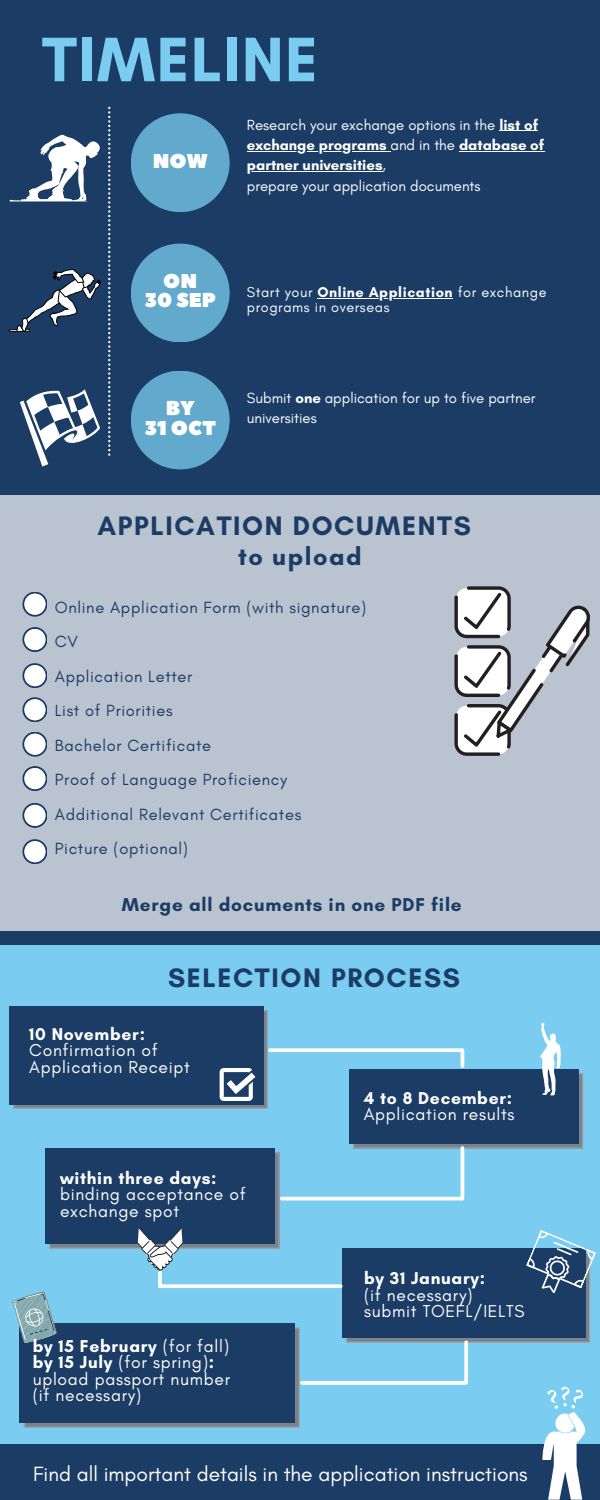
<style>
.page{position:relative;width:600px;height:1500px;background:#1b3c65}
.page>*{position:absolute;margin:0;border:0;box-sizing:border-box;transform-origin:0 0}
.t1{font:700 64px "Glacial Indifference";letter-spacing:.02em;color:#7acdf1}
.t2{font:700 27.2px "Glacial Indifference";letter-spacing:.06em;color:#1b3c65}
.t3{font:700 25.2px "Glacial Indifference";letter-spacing:.06em;color:#1b3c65}
.t4{font:21px "Glacial Indifference";color:#fff}
.t5{font:20px "Peace Sans";color:#fff}
.t6{font:700 19px "Glacial Indifference";letter-spacing:.04em;color:#1b3c65}
.t7{font:17.5px/16.5px "Glacial Indifference";letter-spacing:.04em;color:#fff}
.t8{font:700 17.5px "Glacial Indifference";letter-spacing:.04em;color:#fff}
.t9{font:16.5px "Glacial Indifference";letter-spacing:.04em;color:#1b3c65}
.t10{font:700 15px/20.2px "Glacial Indifference";color:#fff}
.t11{font:15px/20.2px "Glacial Indifference";color:#fff}
.t12{font:14.5px/15px "Glacial Indifference";letter-spacing:.04em;color:#fff}
.s1{font-weight:400}
.s2{font-weight:700}
</style>
<div class="page">
<svg style="left:108px;top:107px;width:2px;height:349px"></svg>
<svg style="left:10px;top:269px;width:90px;height:63px"></svg>
<svg style="left:20px;top:389px;width:80px;height:78px"></svg>
<svg style="left:10px;top:135px;width:90px;height:66px"></svg>
<div style="left:131px;top:113px;width:99px;height:99px;background:#62a9ce;border-radius:50%"></div>
<div style="left:131px;top:244px;width:99px;height:98px;background:#62a9ce;border-radius:50%"></div>
<div style="left:131px;top:371px;width:99px;height:98px;background:#62a9ce;border-radius:50%"></div>
<hr style="left:499px;top:131px;width:39px;height:1px;background:#fff">
<hr style="left:247px;top:151px;width:143px;height:1px;background:#fff">
<hr style="left:459px;top:151px;width:85px;height:1px;background:#fff">
<hr style="left:247px;top:171px;width:136px;height:1px;background:#fff">
<hr style="left:317px;top:298px;width:136px;height:1px;background:#fff">
<div style="left:0;top:495px;width:600px;height:436px;background:#bac4d0"></div>
<svg style="left:454px;top:586px;width:136px;height:170px"></svg>
<svg style="left:22px;top:803px;width:25px;height:25px"></svg>
<div style="left:24px;top:805px;width:22px;height:21px;background:#fff;border-radius:50%"></div>
<svg style="left:22px;top:766px;width:25px;height:25px"></svg>
<div style="left:24px;top:768px;width:22px;height:21px;background:#fff;border-radius:50%"></div>
<svg style="left:22px;top:732px;width:25px;height:25px"></svg>
<div style="left:24px;top:734px;width:22px;height:21px;background:#fff;border-radius:50%"></div>
<svg style="left:22px;top:697px;width:25px;height:25px"></svg>
<div style="left:24px;top:699px;width:22px;height:21px;background:#fff;border-radius:50%"></div>
<svg style="left:22px;top:663px;width:25px;height:25px"></svg>
<div style="left:24px;top:665px;width:22px;height:21px;background:#fff;border-radius:50%"></div>
<svg style="left:22px;top:627px;width:25px;height:25px"></svg>
<div style="left:24px;top:629px;width:22px;height:21px;background:#fff;border-radius:50%"></div>
<svg style="left:22px;top:592px;width:25px;height:25px"></svg>
<div style="left:24px;top:594px;width:22px;height:21px;background:#fff;border-radius:50%"></div>
<div style="left:0;top:945px;width:600px;height:499px;background:#7acdf1"></div>
<div style="left:10px;top:1006px;width:253px;height:98px;background:#1b3c65"></div>
<div style="left:45px;top:1148px;width:230px;height:96px;background:#1b3c65"></div>
<svg style="left:13px;top:1010px;width:255px;height:99px"></svg>
<svg style="left:270px;top:1048px;width:83px;height:4px"></svg>
<hr style="left:461px;top:1148px;width:3px;height:49px;background:#fff">
<svg style="left:282px;top:1197px;width:181px;height:4px"></svg>
<svg style="left:158px;top:1271px;width:4px;height:15px"></svg>
<svg style="left:160px;top:1284px;width:181px;height:4px"></svg>
<svg style="left:464px;top:1343px;width:4px;height:40px"></svg>
<svg style="left:302px;top:1381px;width:163px;height:4px"></svg>
<svg style="left:542px;top:1387px;width:44px;height:113px"></svg>
<svg style="left:353px;top:1023px;width:230px;height:126px"></svg>
<svg style="left:49px;top:1152px;width:231px;height:119px"></svg>
<svg style="left:12px;top:1291px;width:288px;height:137px"></svg>
<svg style="left:346px;top:1230px;width:250px;height:113px"></svg>
<svg style="left:22px;top:839px;width:25px;height:25px"></svg>
<div style="left:24px;top:841px;width:22px;height:21px;background:#fff;border-radius:50%"></div>
<p class="t1" style="left:42px;top:20px;width:277px">TIMELINE</p>
<p class="t5" style="left:153px;top:148px;width:56px">NOW</p>
<p class="t5" style="left:163px;top:268px;width:35px">ON</p>
<p class="t5" style="left:144px;top:287px;width:73px">30 SEP</p>
<p class="t5" style="left:166px;top:395px;width:30px">BY</p>
<p class="t5" style="left:145px;top:414px;width:73px">31 OCT</p>
<p class="t10" style="left:247px;top:115px;width:299px"><span class="s1">Research your exchange options in the</span> list of exchange programs <span class="s1">and in the</span> database of partner universities<span class="s1">,</span></p>
<p class="t11" style="left:247px;top:175px;width:235px">prepare your application documents</p>
<p class="t12" style="left:247px;top:285px;width:301px">Start your <span class="s2">Online Application</span> for exchange programs in overseas</p>
<p class="t11" style="left:247px;top:387px;width:290px">Submit <span class="s2">one</span> application for up to five partner universities</p>
<p class="t2" style="left:97px;top:509px;width:375px">APPLICATION DOCUMENTS</p>
<p class="t3" style="left:238px;top:541px;width:125px">to upload</p>
<p class="t9" style="left:55px;top:597px;width:313px">Online Application Form (with signature)</p>
<p class="t9" style="left:55px;top:632px;width:25px">CV</p>
<p class="t9" style="left:55px;top:666px;width:139px">Application Letter</p>
<p class="t9" style="left:55px;top:701px;width:119px">List of Priorities</p>
<p class="t9" style="left:55px;top:735px;width:158px">Bachelor Certificate</p>
<p class="t9" style="left:55px;top:770px;width:234px">Proof of Language Proficiency</p>
<p class="t9" style="left:55px;top:804px;width:248px">Additional Relevant Certificates</p>
<p class="t9" style="left:55px;top:839px;width:135px">Picture (optional)</p>
<p class="t6" style="left:122px;top:893px;width:341px">Merge all documents in one PDF file</p>
<p class="t2" style="left:168px;top:961px;width:294px">SELECTION PROCESS</p>
<p class="t8" style="left:29px;top:1023px;width:117px">10 November:</p>
<p class="t7" style="left:29px;top:1042px;width:162px">Confirmation of<br>Application Receipt</p>
<p class="t8" style="left:60px;top:1167px;width:158px">within three days:</p>
<p class="t7" style="left:60px;top:1186px;width:187px">binding acceptance of exchange spot</p>
<p class="t8" style="left:33px;top:1335px;width:198px">by 15 February <span class="s1">(for fall)</span></p>
<p class="t7" style="left:33px;top:1354px;width:183px"><span class="s2">by 15 July</span> (for spring)<span class="s2">:</span></p>
<p class="t7" style="left:33px;top:1370px;width:199px">upload passport number</p>
<p class="t7" style="left:33px;top:1387px;width:110px">(if necessary)</p>
<p class="t8" style="left:364px;top:1087px;width:150px">4 to 8 December:</p>
<p class="t7" style="left:364px;top:1106px;width:152px">Application results</p>
<p class="t8" style="left:364px;top:1268px;width:123px">by 31 January:</p>
<p class="t7" style="left:364px;top:1286px;width:110px">(if necessary)</p>
<p class="t7" style="left:364px;top:1303px;width:162px">submit TOEFL/IELTS</p>
<p class="t4" style="left:33px;top:1461px;width:496px">Find all important details in the application instructions</p>
</div>
